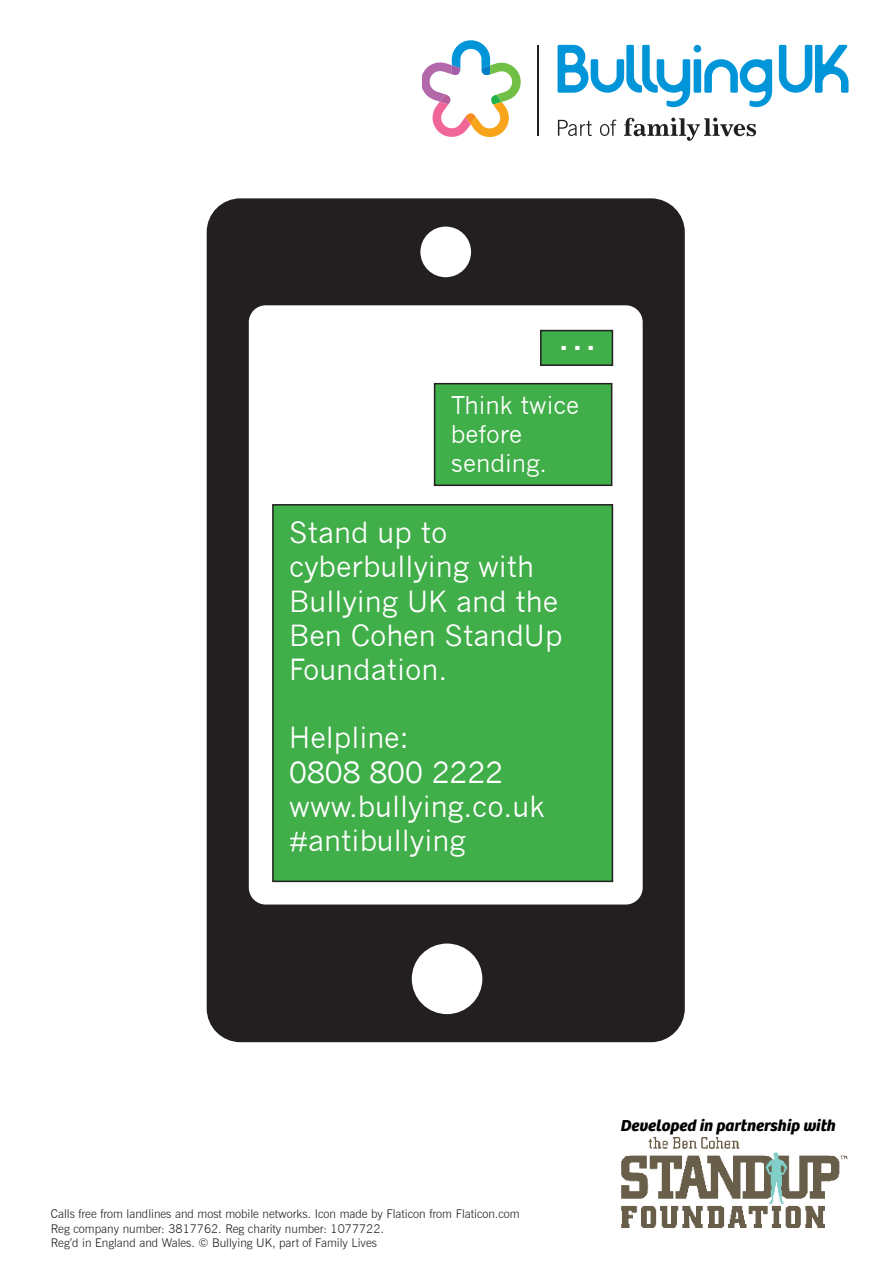
<style>
.page{position:relative;width:893px;height:1263px;background:#fff}
.page>*{position:absolute;margin:0;border:0;box-sizing:border-box;transform-origin:0 0}
.t1{font:43.5px "News Gothic";color:#fff}
.t2{font:28.5px/34.2px "News Gothic";color:#fff}
.t3{font:24px/28.8px "News Gothic";color:#fff}
.Main_para{font:italic 700 16.5px "Bree";color:#000}
.t4{font:300 12px/14.4px "News Gothic BT";color:#231f20}
</style>
<div class="page">
<svg style="left:207px;top:198px;width:478px;height:844px;fill:#231f20"></svg>
<hr style="left:537px;top:45px;width:2px;height:91px;background:#231f20">
<svg style="left:558px;top:45px;width:214px;height:62px"></svg>
<svg style="left:779px;top:45px;width:69px;height:48px"></svg>
<svg style="left:558px;top:120px;width:34px;height:16px"></svg>
<svg style="left:600px;top:120px;width:16px;height:16px"></svg>
<svg style="left:624px;top:118px;width:132px;height:23px"></svg>
<svg style="left:423px;top:40px;width:98px;height:97px"></svg>
<img style="left:621px;top:1137px;width:227px;height:92px">
<div style="left:273px;top:505px;width:339px;height:376px;background:#40ae49"></div>
<div style="left:272px;top:504px;width:341px;height:378px;border:2px solid #231f20"></div>
<div style="left:435px;top:384px;width:177px;height:101px;background:#40ae49"></div>
<div style="left:434px;top:383px;width:178px;height:103px;border:2px solid #231f20"></div>
<div style="left:541px;top:331px;width:71px;height:34px;background:#40ae49"></div>
<div style="left:540px;top:330px;width:73px;height:36px;border:2px solid #231f20"></div>
<p class="t1" style="left:557px;top:309px;width:42px">...</p>
<p class="t3" style="left:451px;top:391px;width:130px">Think twice before sending.</p>
<p class="t2" style="left:289px;top:516px;width:275px">Stand up to cyberbullying with<br>Bullying UK and the<br>Ben Cohen StandUp<br>Foundation.</p>
<p class="t2" style="left:289px;top:721px;width:121px">Helpline:</p>
<p class="t2" style="left:289px;top:755px;width:215px">0808 800 2222</p>
<p class="t2" style="left:289px;top:789px;width:257px">www.bullying.co.uk</p>
<p class="t2" style="left:289px;top:824px;width:178px">#antibullying</p>
<p class="t4" style="left:51px;top:1206px;width:470px">Calls free from landlines and most mobile networks. Icon made by Flaticon from Flaticon.com<br>Reg company number: 3817762. Reg charity number: 1077722.<br>Reg’d in England and Wales. © Bullying UK, part of Family Lives</p>
<p class="Main_para" style="left:620px;top:1115px;width:216px">Developed in partnership with</p>
</div>
